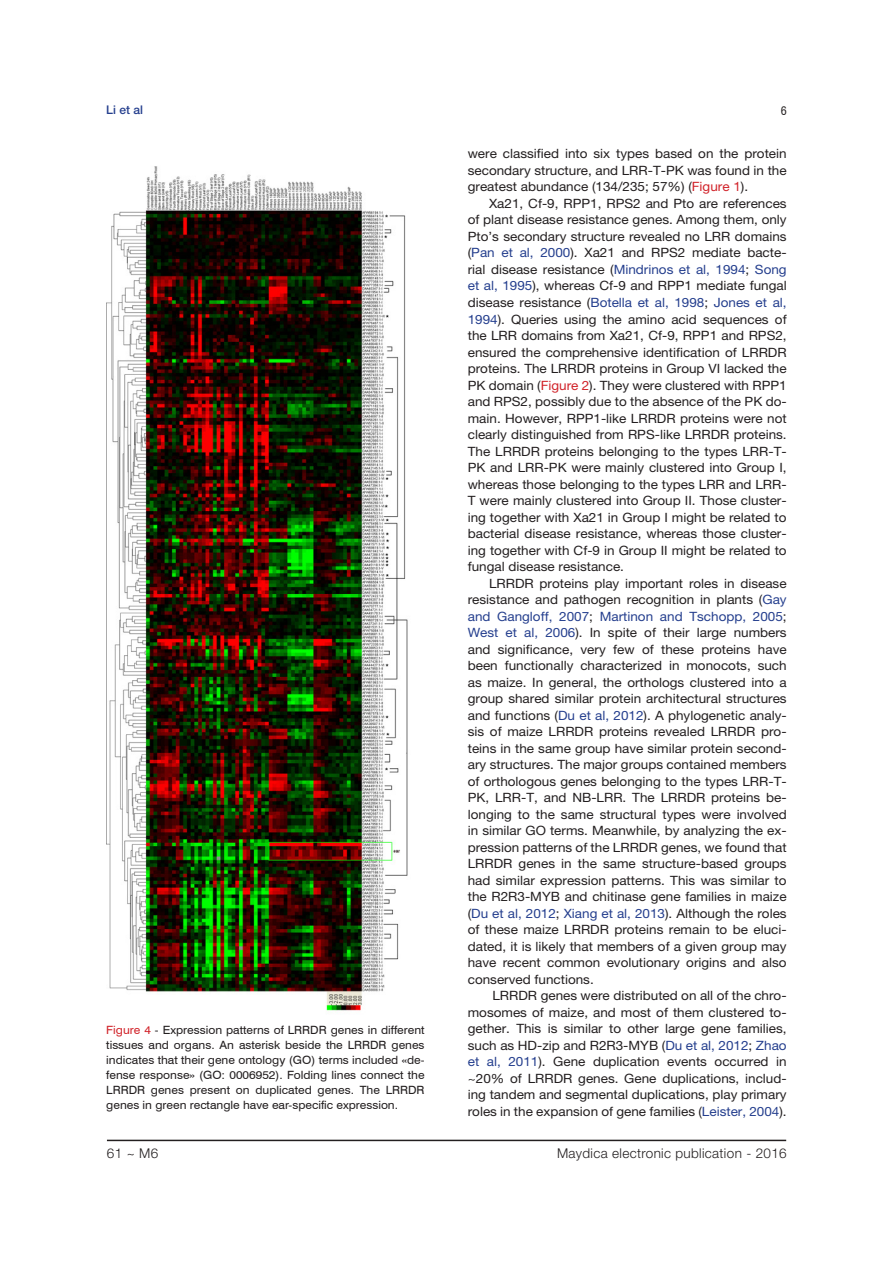
<style>
.page{position:relative;width:893px;height:1263px;background:#fff}
.page>*{position:absolute;margin:0;border:0;box-sizing:border-box;transform-origin:0 0}
.t1{font:300 13.5px "Helvetica Neue LT Pro";letter-spacing:.025em;color:#231f20}
.Paragraph{font:12.9px/16.5px "Helvetica Neue LT Pro";color:#231f20;text-align:justify;scale:1.05 1}
.t2{font:500 12px "Helvetica Neue LT Pro";color:#253f8e}
.figure1{font:11.4px/15px "Swiss 721 BT";color:#231f20;text-align:justify;scale:1.05 1}
.t3{font:condensed 11.4px "Swiss 721 BT";color:#231f20;scale:1.05 1}
.s1{color:#d1232a}
.s2{color:#253f8e}
</style>
<div class="page">
<hr style="left:107px;top:1140px;width:679px;height:1px;background:#231f20">
<img style="left:106px;top:166px;width:302px;height:845px">
<p class="t2" style="left:106px;top:103px;width:38px">Li et al</p>
<p class="t3" style="left:781px;top:104px;width:7px">6</p>
<p class="figure1" style="left:106px;top:1022px;width:305px"><span class="s1">Figure 4</span> - Expression patterns of LRRDR genes in different tissues and organs. An asterisk beside the LRRDR genes indicates that their gene ontology (GO) terms included «de&shy;fense response» (GO: 0006952). Folding lines connect the LRRDR genes present on duplicated genes. The LRRDR genes in green rectangle have ear-specific expression.</p>
<p class="t1" style="left:107px;top:1145px;width:53px">61 ~ M6</p>
<p class="Paragraph" style="left:468px;top:145px;width:305px">were classified into six types based on the protein secondary structure, and LRR-T-PK was found in the greatest abundance (134/235; 57%) (<span class="s1">Figure 1</span>).</p>
<p class="Paragraph" style="left:468px;top:195px;width:305px;text-indent:21px">Xa21, Cf-9, RPP1, RPS2 and Pto are references of plant disease resistance genes. Among them, only Pto’s secondary structure revealed no LRR domains (<span class="s2">Pan et al, 2000</span>). Xa21 and RPS2 mediate bacte&shy;rial disease resistance (<span class="s2">Mindrinos et al, 1994</span>; <span class="s2">Song et al, 1995</span>), whereas Cf-9 and RPP1 mediate fungal disease resistance (<span class="s2">Botella et al, 1998</span>; <span class="s2">Jones et al, 1994</span>). Queries using the amino acid sequences of the LRR domains from Xa21, Cf-9, RPP1 and RPS2, ensured the comprehensive identification of LRRDR proteins. The LRRDR proteins in Group VI lacked the PK domain (<span class="s1">Figure 2</span>). They were clustered with RPP1 and RPS2, possibly due to the absence of the PK do&shy;main. However, RPP1-like LRRDR proteins were not clearly distinguished from RPS-like LRRDR proteins.<br>The LRRDR proteins belonging to the types LRR-T-PK and LRR-PK were mainly clustered into Group I, whereas those belonging to the types LRR and LRR-T were mainly clustered into Group II. Those cluster&shy;ing together with Xa21 in Group I might be related to bacterial disease resistance, whereas those cluster&shy;ing together with Cf-9 in Group II might be related to fungal disease resistance.</p>
<p class="Paragraph" style="left:468px;top:574px;width:305px;text-indent:21px">LRRDR proteins play important roles in disease resistance and pathogen recognition in plants (<span class="s2">Gay and Gangloff, 2007</span>; <span class="s2">Martinon and Tschopp, 2005</span>; <span class="s2">West et al, 2006</span>). In spite of their large numbers and significance, very few of these proteins have been functionally characterized in monocots, such as maize. In general, the orthologs clustered into a group shared similar protein architectural structures and functions (<span class="s2">Du et al, 2012</span>). A phylogenetic analy&shy;sis of maize LRRDR proteins revealed LRRDR pro&shy;teins in the same group have similar protein second&shy;ary structures. The major groups contained members of orthologous genes belonging to the types LRR-T-PK, LRR-T, and NB-LRR. The LRRDR proteins be&shy;longing to the same structural types were involved in similar GO terms. Meanwhile, by analyzing the ex&shy;pression patterns of the LRRDR genes, we found that LRRDR genes in the same structure-based groups had similar expression patterns. This was similar to the R2R3-MYB and chitinase gene families in maize (<span class="s2">Du et al, 2012</span>; <span class="s2">Xiang et al, 2013</span>). Although the roles of these maize LRRDR proteins remain to be eluci&shy;dated, it is likely that members of a given group may have recent common evolutionary origins and also conserved functions.</p>
<p class="Paragraph" style="left:468px;top:987px;width:305px;text-indent:25px">LRRDR genes were distributed on all of the chro&shy;mosomes of maize, and most of them clustered to&shy;gether. This is similar to other large gene families, such as HD-zip and R2R3-MYB (<span class="s2">Du et al, 2012</span>; <span class="s2">Zhao et al, 2011</span>). Gene duplication events occurred in ~20% of LRRDR genes. Gene duplications, includ&shy;ing tandem and segmental duplications, play primary roles in the expansion of gene families (<span class="s2">Leister, 2004</span>).</p>
<p class="t1" style="left:557px;top:1145px;width:231px">Maydica electronic publication - 2016</p>
</div>
